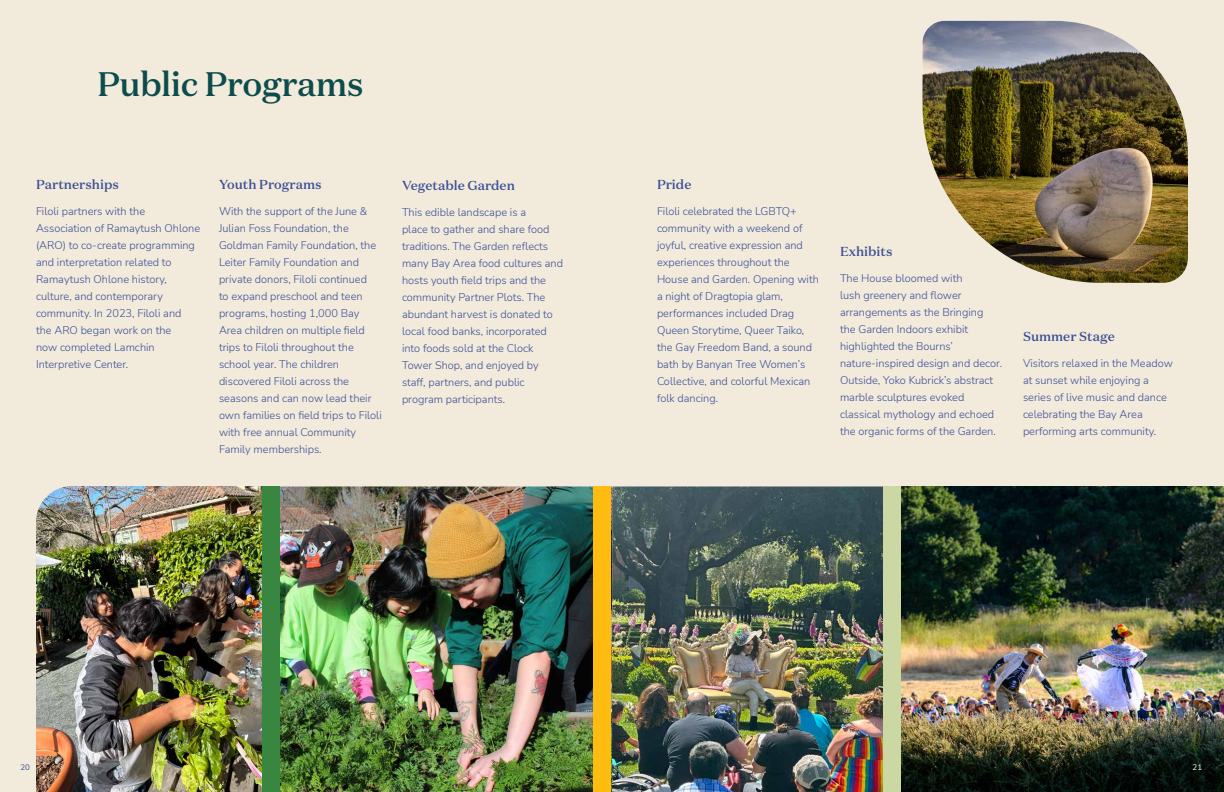
<style>
.page{position:relative;width:1224px;height:792px;background:#fff}
.page>*{position:absolute;margin:0;border:0;box-sizing:border-box;transform-origin:0 0}
.t1{font:500 34px "Domaine Text";letter-spacing:-.015em;color:#0c4c4c}
.t2{font:500 13px "Domaine Text";color:#3a4f96}
.t3{font:300 11px/17px "Nunito Sans";color:#3a4f96}
.t4{font:8px "Nunito Sans";color:#3a4f96}
.t5{font:8px "Nunito Sans";color:#fff}
</style>
<div class="page">
<div style="left:0;top:0;width:612px;height:792px;background:#f2eadb"></div>
<div style="left:612px;top:0;width:612px;height:792px;background:#f2eadb"></div>
<img style="left:280px;top:486px;width:603px;height:306px">
<img style="left:36px;top:486px;width:226px;height:306px">
<img style="left:901px;top:486px;width:323px;height:306px">
<div style="left:593px;top:486px;width:18px;height:306px;background:#febc11"></div>
<div style="left:883px;top:486px;width:18px;height:306px;background:#cbd8a4"></div>
<div style="left:262px;top:486px;width:18px;height:306px;background:#398640"></div>
<img style="left:922px;top:21px;width:266px;height:262px">
<h1 class="t1" style="left:97px;top:62px;width:268px">Public Programs</h1>
<p class="t2" style="left:36px;top:176px;width:85px">Partnerships</p>
<p class="t3" style="left:36px;top:202px;width:166px">Filoli partners with the<br>Association of Ramaytush Ohlone (ARO) to co-create programming and interpretation related to<br>Ramaytush Ohlone history, culture, and contemporary community. In 2023, Filoli and<br>the ARO began work on the<br>now completed Lamchin<br>Interpretive Center.</p>
<p class="t2" style="left:219px;top:176px;width:104px">Youth Programs</p>
<p class="t3" style="left:219px;top:202px;width:164px">With the support of the June &amp;<br>Julian Foss Foundation, the<br>Goldman Family Foundation, the<br>Leiter Family Foundation and private donors, Filoli continued<br>to expand preschool and teen programs, hosting 1,000 Bay<br>Area children on multiple field trips to Filoli throughout the school year. The children discovered Filoli across the seasons and can now lead their own families on field trips to Filoli with free annual Community<br>Family memberships.</p>
<p class="t2" style="left:402px;top:177px;width:114px">Vegetable Garden</p>
<p class="t3" style="left:402px;top:203px;width:163px">This edible landscape is a<br>place to gather and share food traditions. The Garden reflects many Bay Area food cultures and hosts youth field trips and the community Partner Plots. The abundant harvest is donated to local food banks, incorporated into foods sold at the Clock<br>Tower Shop, and enjoyed by staff, partners, and public program participants.</p>
<p class="t2" style="left:657px;top:176px;width:36px">Pride</p>
<p class="t3" style="left:657px;top:202px;width:163px">Filoli celebrated the LGBTQ+ community with a weekend of joyful, creative expression and experiences throughout the<br>House and Garden. Opening with a night of Dragtopia glam, performances included Drag<br>Queen Storytime, Queer Taiko, the Gay Freedom Band, a sound bath by Banyan Tree Women’s<br>Collective, and colorful Mexican folk dancing.</p>
<p class="t2" style="left:840px;top:243px;width:54px">Exhibits</p>
<p class="t3" style="left:840px;top:269px;width:164px">The House bloomed with<br>lush greenery and flower arrangements as the Bringing<br>the Garden Indoors exhibit highlighted the Bourns’ nature-inspired design and decor.<br>Outside, Yoko Kubrick’s abstract marble sculptures evoked classical mythology and echoed the organic forms of the Garden.</p>
<p class="t2" style="left:1023px;top:328px;width:93px">Summer Stage</p>
<p class="t3" style="left:1023px;top:354px;width:151px">Visitors relaxed in the Meadow at sunset while enjoying a series of live music and dance celebrating the Bay Area performing arts community.</p>
<p class="t4" style="left:20px;top:761px;width:11px">20</p>
<p class="t5" style="left:1193px;top:761px;width:11px">21</p>
</div>
